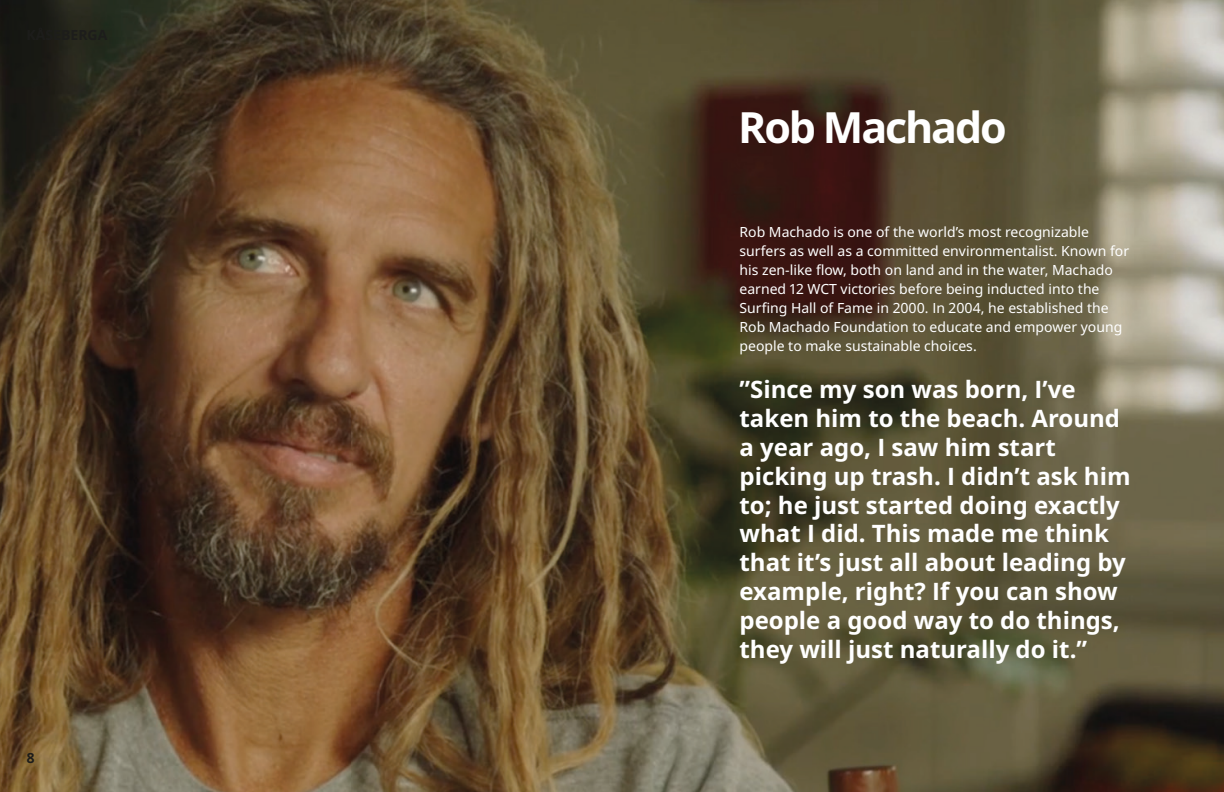
<style>
.page{position:relative;width:1224px;height:792px;background:#fff}
.page>*{position:absolute;margin:0;border:0;box-sizing:border-box;transform-origin:0 0}
.t1{font:700 43px "Noto IKEA Latin";letter-spacing:-.05em;color:#fff}
.t2{font:700 24px/28.8px "Noto IKEA Latin";color:#fff}
.t3{font:14px/19px "Noto IKEA Latin";color:#fff}
.t4{font:700 14px "Noto IKEA Latin";color:#1d1d1b}
</style>
<div class="page">
<img style="left:0;top:0;width:1224px;height:792px">
<p class="t4" style="left:27px;top:748px;width:10px">8</p>
<h1 class="t1" style="left:738px;top:98px;width:270px">Rob Machado</h1>
<p class="t3" style="left:740px;top:221px;width:391px">Rob Machado is one of the world’s most recognizable surfers as well as a committed environmentalist. Known for his zen-like flow, both on land and in the water, Machado earned 12 WCT victories before being inducted into the Surfing Hall of Fame in 2000. In 2004, he established the Rob Machado Foundation to educate and empower young people to make sustainable choices.</p>
<p class="t2" style="left:740px;top:375px;width:393px">”Since my son was born, I’ve taken him to the beach. Around a year ago, I saw him start picking up trash. I didn’t ask him to; he just started doing exactly what I did. This made me think that it’s just all about leading by example, right? If you can show people a good way to do things, they will just naturally do it.”</p>
</div>
